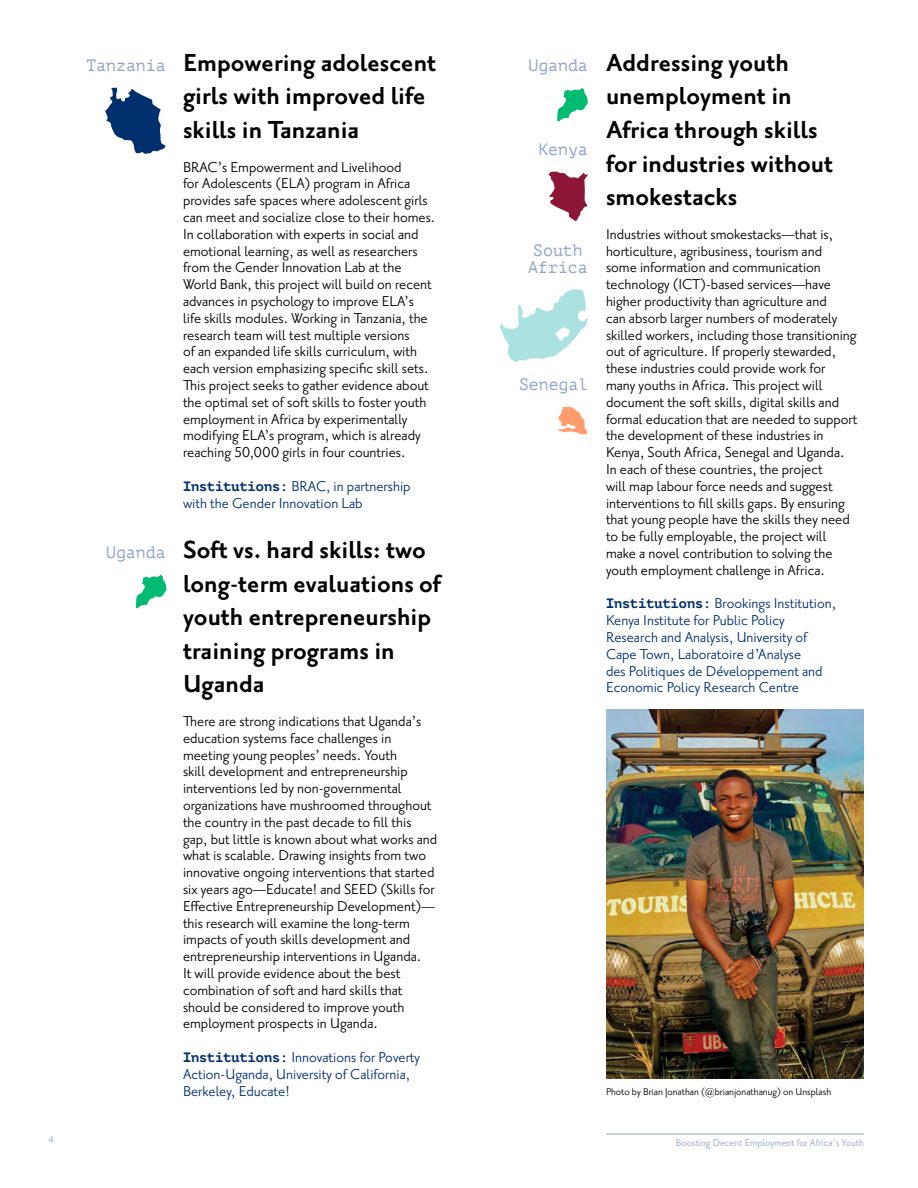
<style>
.page{position:relative;width:918px;height:1188px;background:#fff}
.page>*{position:absolute;margin:0;border:0;box-sizing:border-box;transform-origin:0 0}
.t1{font:700 30px/33.6px "Priori Sans OT";color:#000}
.t2{font:17.4px/16.8px "Priori Sans OT";color:#000}
.t3{font:17.4px/16.8px "Priori Sans OT";color:#002f6e}
.t4{font:16.5px/16.8px "PT Mono";color:#91a7cb}
.Annotation_text{font:12px "Priori Sans OT";color:#000}
.Annotation_text-2{font:12px "Priori Sans OT";color:#91a7cb}
.s1{font-family:"PT Mono";font-weight:700;font-size:13.5px}
</style>
<div class="page">
<hr style="left:606px;top:1134px;width:258px;height:1px;background:#91a7cb">
<svg style="left:105px;top:88px;width:61px;height:66px"></svg>
<img style="left:606px;top:709px;width:258px;height:369px">
<svg style="left:136px;top:574px;width:31px;height:34px"></svg>
<svg style="left:549px;top:171px;width:39px;height:50px"></svg>
<svg style="left:558px;top:407px;width:29px;height:27px"></svg>
<svg style="left:557px;top:88px;width:31px;height:34px"></svg>
<svg style="left:500px;top:289px;width:88px;height:73px"></svg>
<p class="Annotation_text-2" style="left:48px;top:1134px;width:7px">4</p>
<h3 class="t4" style="left:86px;top:57px;width:81px">Tanzania</h3>
<h4 class="t1" style="left:183px;top:47px;width:255px">Empowering adolescent girls with improved life skills in Tanzania</h4>
<p class="t2" style="left:183px;top:159px;width:254px">BRAC’s Empowerment and Livelihood<br>for Adolescents (ELA) program in Africa provides safe spaces where adolescent girls can meet and socialize close to their homes.<br>In collaboration with experts in social and emotional learning, as well as researchers from the Gender Innovation Lab at the World Bank, this project will build on recent advances in psychology to improve ELA’s life skills modules. Working in Tanzania, the research team will test multiple versions<br>of an expanded life skills curriculum, with each version emphasizing specific skill sets.<br>This project seeks to gather evidence about the optimal set of soft skills to foster youth employment in Africa by experimentally modifying ELA’s program, which is already reaching 50,000 girls in four countries.</p>
<p class="t3" style="left:183px;top:478px;width:229px"><span class="s1">Institutions:</span> BRAC, in partnership with the Gender Innovation Lab</p>
<h4 class="t1" style="left:183px;top:534px;width:260px">Soft vs. hard skills: two long-term evaluations of youth entrepreneurship training programs in<br>Uganda</h4>
<p class="t2" style="left:183px;top:714px;width:256px">There are strong indications that Uganda’s education systems face challenges in meeting young peoples’ needs. Youth<br>skill development and entrepreneurship interventions led by non-governmental organizations have mushroomed throughout the country in the past decade to fill this gap, but little is known about what works and what is scalable. Drawing insights from two innovative ongoing interventions that started six years ago—Educate! and SEED (Skills for Effective Entrepreneurship Development)— this research will examine the long-term impacts of youth skills development and entrepreneurship interventions in Uganda.<br>It will provide evidence about the best combination of soft and hard skills that should be considered to improve youth employment prospects in Uganda.</p>
<p class="t3" style="left:183px;top:1050px;width:239px"><span class="s1">Institutions:</span> Innovations for Poverty<br>Action-Uganda, University of California,<br>Berkeley, Educate!</p>
<h3 class="t4" style="left:106px;top:544px;width:61px">Uganda</h3>
<h3 class="t4" style="left:528px;top:57px;width:61px">Uganda</h3>
<h3 class="t4" style="left:538px;top:141px;width:51px">Kenya</h3>
<h3 class="t4" style="left:528px;top:242px;width:61px">South<br>Africa</h3>
<h3 class="t4" style="left:519px;top:376px;width:71px">Senegal</h3>
<h4 class="t1" style="left:606px;top:47px;width:229px">Addressing youth unemployment in<br>Africa through skills for industries without smokestacks</h4>
<p class="t2" style="left:606px;top:226px;width:253px">Industries without smokestacks—that is, horticulture, agribusiness, tourism and<br>some information and communication technology (ICT)-based services—have higher productivity than agriculture and<br>can absorb larger numbers of moderately skilled workers, including those transitioning out of agriculture. If properly stewarded, these industries could provide work for many youths in Africa. This project will document the soft skills, digital skills and formal education that are needed to support the development of these industries in Kenya, South Africa, Senegal and Uganda.<br>In each of these countries, the project<br>will map labour force needs and suggest interventions to fill skills gaps. By ensuring that young people have the skills they need to be fully employable, the project will make a novel contribution to solving the youth employment challenge in Africa.</p>
<p class="t3" style="left:606px;top:596px;width:232px"><span class="s1">Institutions:</span> Brookings Institution, Kenya Institute for Public Policy Research and Analysis, University of Cape Town, Laboratoire d’Analyse<br>des Politiques de Développement and Economic Policy Research Centre</p>
<p class="Annotation_text" style="left:606px;top:1086px;width:227px">Photo by Brian Jonathan (@brianjonathanug) on Unsplash</p>
<p class="Annotation_text-2" style="left:676px;top:1137px;width:190px">Boosting Decent Employment for Africa’s Youth</p>
</div>
